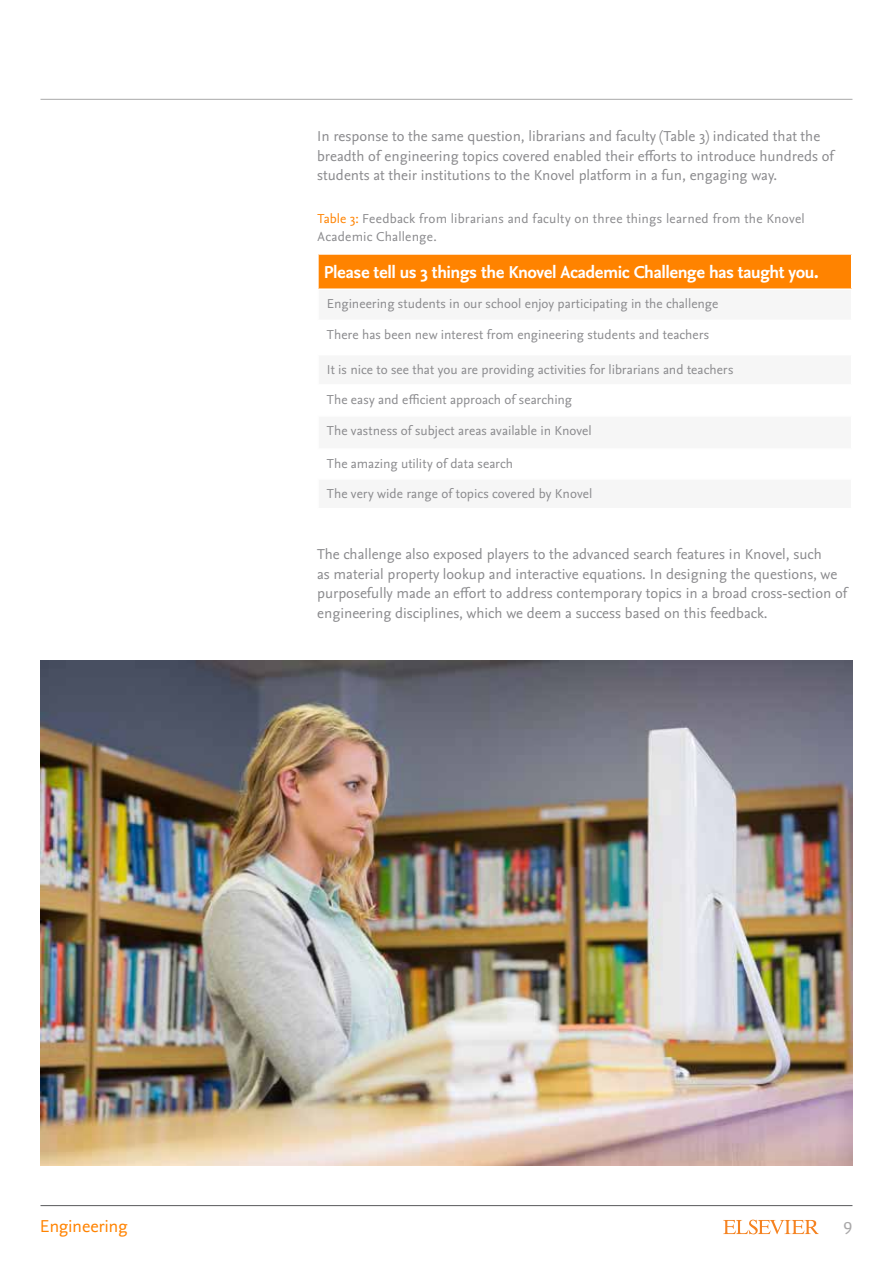
<style>
.page{position:relative;width:893px;height:1263px;background:#fff}
.page>*{position:absolute;margin:0;border:0;box-sizing:border-box;transform-origin:0 0}
.t1{font:700 18px "Nexus Sans OT";letter-spacing:-.025em;color:#fff}
.t2{font:18px "Nexus Sans OT";letter-spacing:-.015em;color:#ff8300}
.t3{font:18px "Nexus Sans OT";color:#a9a8a9}
.t4{font:15px/19.5px "Nexus Sans OT";color:#8a8a8d}
.t5{font:13.5px/18px "Nexus Sans OT";letter-spacing:.005em;color:#8a8a8d}
.s1{color:#ff8300}
</style>
<div class="page">
<hr style="left:40px;top:1205px;width:812px;height:1px;background:#58595b">
<svg style="left:723px;top:1219px;width:96px;height:15px"></svg>
<div style="left:318px;top:254px;width:534px;height:35px;background:#ff8300"></div>
<hr style="left:317px;top:253px;width:535px;height:2px;background:#fff">
<hr style="left:317px;top:255px;width:2px;height:33px;background:#fff">
<hr style="left:851px;top:255px;width:1px;height:33px;background:#fff">
<hr style="left:317px;top:288px;width:535px;height:2px;background:#fff">
<hr style="left:40px;top:99px;width:812px;height:1px;background:#a9a8a9">
<img style="left:40px;top:660px;width:812px;height:505px">
<p class="t4" style="left:317px;top:127px;width:518px">In response to the same question, librarians and faculty (Table 3) indicated that the breadth of engineering topics covered enabled their efforts to introduce hundreds of students at their institutions to the Knovel platform in a fun, engaging way.</p>
<p class="t5" style="left:318px;top:210px;width:489px"><span class="s1">Table 3:</span> Feedback from librarians and faculty on three things learned from the Knovel<br>Academic Challenge.</p>
<p class="t1" style="left:324px;top:262px;width:496px">Please tell us 3 things the Knovel Academic Challenge has taught you.</p>
<p class="t5" style="left:327px;top:295px;width:393px">Engineering students in our school enjoy participating in the challenge</p>
<p class="t5" style="left:327px;top:326px;width:384px">There has been new interest from engineering students and teachers</p>
<p class="t5" style="left:327px;top:361px;width:408px">It is nice to see that you are providing activities for librarians and teachers</p>
<p class="t5" style="left:327px;top:391px;width:247px">The easy and efficient approach of searching</p>
<p class="t5" style="left:327px;top:422px;width:266px">The vastness of subject areas available in Knovel</p>
<p class="t5" style="left:327px;top:455px;width:188px">The amazing utility of data search</p>
<p class="t5" style="left:327px;top:485px;width:267px">The very wide range of topics covered by Knovel</p>
<p class="t4" style="left:317px;top:545px;width:531px">The challenge also exposed players to the advanced search features in Knovel, such<br>as material property lookup and interactive equations. In designing the questions, we purposefully made an effort to address contemporary topics in a broad cross-section of engineering disciplines, which we deem a success based on this feedback.</p>
<p class="t2" style="left:40px;top:1216px;width:89px">Engineering</p>
<p class="t3" style="left:843px;top:1217px;width:10px">9</p>
</div>
